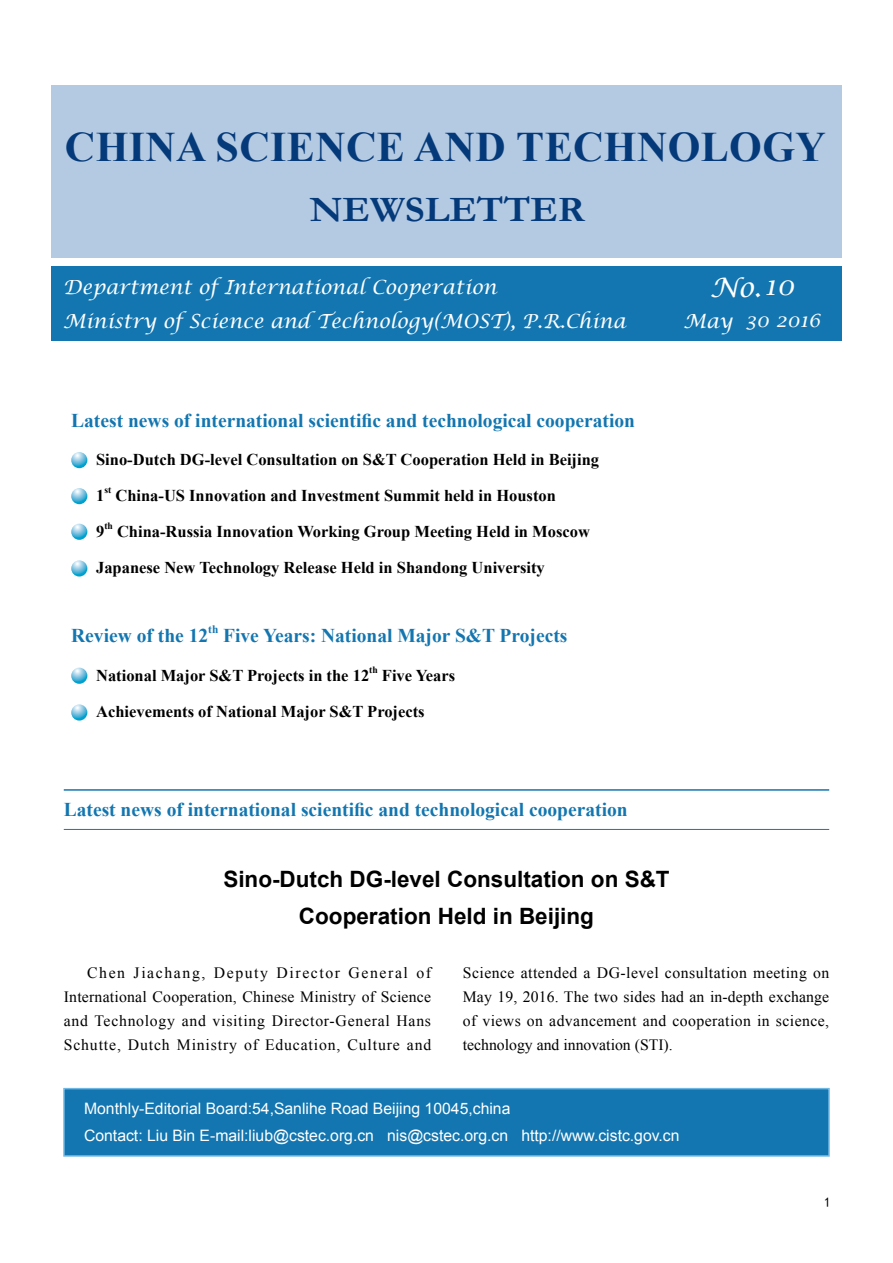
<style>
.page{position:relative;width:893px;height:1263px;background:#fff}
.page>*{position:absolute;margin:0;border:0;box-sizing:border-box;transform-origin:0 0}
.t1{font:700 42px "Times New Roman";letter-spacing:.01em;color:#053a7a}
.t2{font:700 36px "Garamond";color:#053a7a;scale:1.08 1}
.t3{font:italic 27px "Lucida Calligraphy";color:#fff}
.t4{font:700 22.5px/37.5px "Arial";color:#000;text-align:center}
.t5{font:700 19.5px "Times New Roman";color:#1376b0}
.t6{font:italic 19.5px "Lucida Calligraphy";color:#fff}
.t7{font:700 16.5px/36px "Times New Roman";color:#000}
.t8{font:15.75px/24px "Times New Roman";letter-spacing:.035em;color:#000;text-align:justify}
.t9{font:15.75px/27px "Arial";color:#fff}
.t10{font:13.5px "Sim Hei";color:#000}
.t11{font:700 11.4px "Times New Roman";color:#1376b0}
.t12{font:700 9.6px "Times New Roman";color:#000}
</style>
<div class="page">
<div style="left:51px;top:85px;width:791px;height:172px;background:#b4cae3"></div>
<div style="left:51px;top:266px;width:791px;height:75px;background:#1376b0"></div>
<div style="left:63px;top:1088px;width:767px;height:69px;background:#1376b0;border:2px solid #6fb8e4"></div>
<svg style="left:71px;top:452px;width:16px;height:16px"></svg>
<svg style="left:71px;top:524px;width:16px;height:16px"></svg>
<svg style="left:71px;top:488px;width:16px;height:16px"></svg>
<svg style="left:71px;top:560px;width:16px;height:16px"></svg>
<svg style="left:71px;top:704px;width:16px;height:16px"></svg>
<svg style="left:71px;top:668px;width:16px;height:16px"></svg>
<hr style="left:64px;top:789px;width:765px;height:2px;background:#1376b0">
<hr style="left:64px;top:829px;width:765px;height:1px;background:#1376b0">
<h1 class="t1" style="left:65px;top:118px;width:762px">CHINA SCIENCE AND TECHNOLOGY</h1>
<h2 class="t2" style="left:310px;top:185px;width:256px">NEWSLETTER</h2>
<p class="t6" style="left:63px;top:275px;width:435px">Department of International Cooperation</p>
<h3 class="t3" style="left:710px;top:271px;width:86px">No.10</h3>
<p class="t6" style="left:63px;top:309px;width:564px">Ministry of Science and Technology(MOST), P.R.China</p>
<p class="t6" style="left:684px;top:308px;width:138px">May 30 2016</p>
<p class="t5" style="left:71px;top:407px;width:565px">Latest news of international scientific and technological cooperation</p>
<p class="t7" style="left:96px;top:441px;width:505px">Sino-Dutch DG-level Consultation on S&amp;T Cooperation Held in Beijing<br>1</p>
<p class="t12" style="left:104px;top:483px;width:8px">st</p>
<p class="t7" style="left:115px;top:477px;width:442px">China-US Innovation and Investment Summit held in Houston</p>
<p class="t7" style="left:96px;top:513px;width:10px">9</p>
<p class="t12" style="left:104px;top:519px;width:10px">th</p>
<p class="t7" style="left:96px;top:513px;width:495px;text-indent:21px">China-Russia Innovation Working Group Meeting Held in Moscow<br>Japanese New Technology Release Held in Shandong University</p>
<p class="t5" style="left:71px;top:622px;width:139px">Review of the 12</p>
<p class="t11" style="left:208px;top:621px;width:12px">th</p>
<p class="t5" style="left:223px;top:622px;width:346px">Five Years: National Major S&amp;T Projects</p>
<p class="t7" style="left:96px;top:657px;width:275px">National Major S&amp;T Projects in the 12</p>
<p class="t12" style="left:369px;top:663px;width:10px">th</p>
<p class="t7" style="left:96px;top:657px;width:360px;text-indent:286px">Five Years<br>Achievements of National Major S&amp;T Projects</p>
<p class="t5" style="left:64px;top:796px;width:565px">Latest news of international scientific and technological cooperation</p>
<h3 class="t4" style="left:223px;top:861px;width:448px">Sino-Dutch DG-level Consultation on S&amp;T<br>Cooperation Held in Beijing</h3>
<p class="t8" style="left:64px;top:961px;width:369px;text-indent:23px">Chen Jiachang, Deputy Director General of International Cooperation, Chinese Ministry of Science and Technology and visiting Director-General Hans Schutte, Dutch Ministry of Education, Culture and</p>
<p class="t8" style="left:463px;top:961px;width:368px">Science attended a DG-level consultation meeting on May 19, 2016. The two sides had an in-depth exchange of views on advancement and cooperation in science, technology and innovation (STI).</p>
<p class="t9" style="left:84px;top:1095px;width:597px">Monthly-Editorial Board:54,Sanlihe Road Beijing 10045,china<br>Contact: Liu Bin E-mail:liub@cstec.org.cn nis@cstec.org.cn http://www.cistc.gov.cn</p>
<p class="t10" style="left:824px;top:1195px;width:8px">1</p>
</div>
